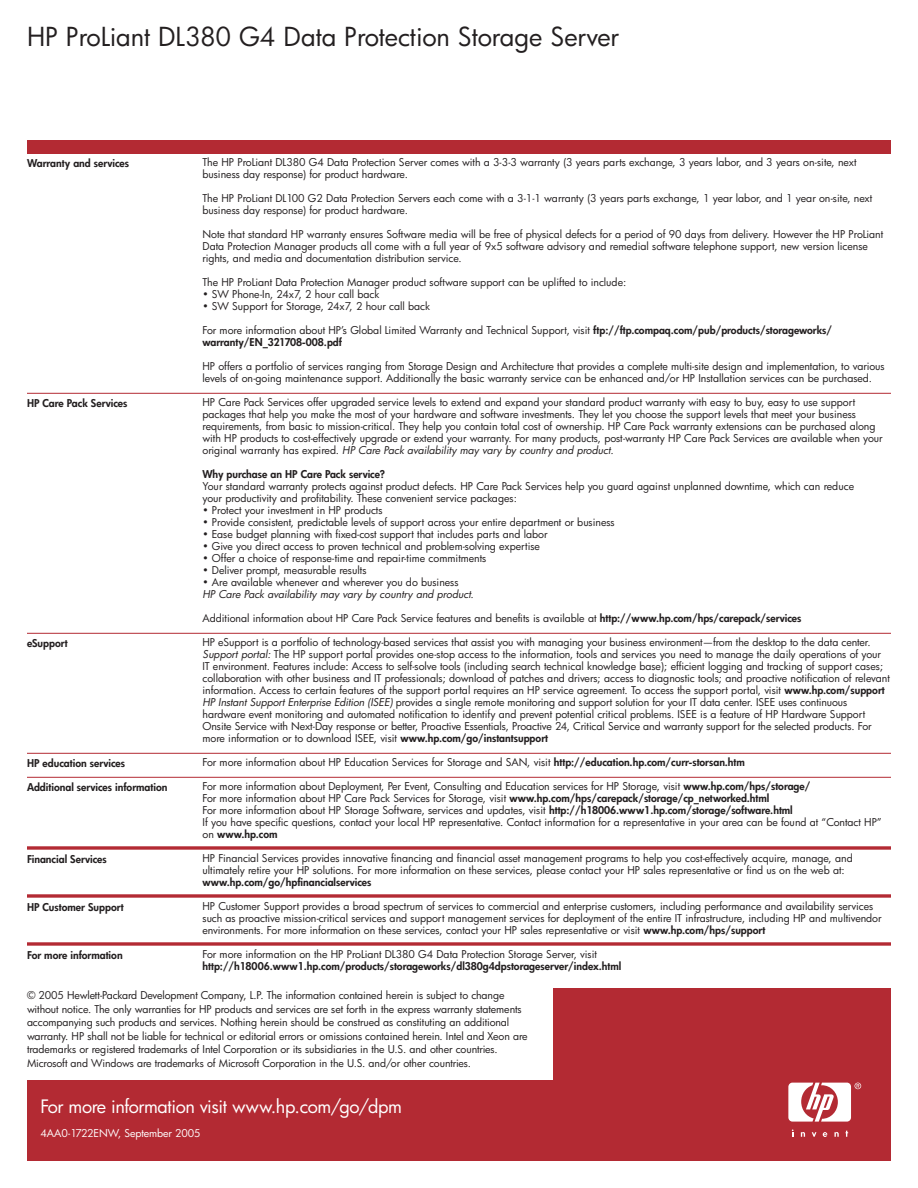
<style>
.page{position:relative;width:918px;height:1188px;background:#fff}
.page>*{position:absolute;margin:0;border:0;box-sizing:border-box;transform-origin:0 0}
.t1{font:25.5px "Futura";letter-spacing:-.005em;color:#231f20}
.t2{font:18px "Futura";letter-spacing:-.02em;color:#fff}
.t3{font:10.5px/12px "Futura";letter-spacing:-.005em;color:#231f20}
.t4{font:800 10.5px "Futura";color:#231f20}
.t5{font:italic 10.5px "Futura";color:#231f20}
.t6{font:10.5px "Futura";letter-spacing:-.005em;color:#fff}
.s1{font-weight:800}
.s2{font-style:italic}
</style>
<div class="page">
<hr style="left:27px;top:393px;width:864px;height:1px;background:#b32a33">
<hr style="left:27px;top:633px;width:864px;height:1px;background:#b32a33">
<hr style="left:27px;top:753px;width:864px;height:1px;background:#b32a33">
<hr style="left:27px;top:777px;width:864px;height:1px;background:#b32a33">
<svg style="left:27px;top:846px;width:864px;height:4px"></svg>
<svg style="left:27px;top:894px;width:864px;height:4px"></svg>
<svg style="left:27px;top:942px;width:864px;height:4px"></svg>
<div style="left:554px;top:988px;width:337px;height:94px;background:#b32a33"></div>
<div style="left:27px;top:1080px;width:864px;height:81px;background:#b32a33"></div>
<div style="left:27px;top:140px;width:864px;height:14px;background:#b32a33"></div>
<svg style="left:812px;top:1132px;width:4px;height:5px"></svg>
<svg style="left:801px;top:1132px;width:4px;height:5px"></svg>
<svg style="left:834px;top:1132px;width:5px;height:5px"></svg>
<svg style="left:792px;top:1129px;width:2px;height:8px"></svg>
<svg style="left:846px;top:1131px;width:2px;height:6px"></svg>
<svg style="left:823px;top:1132px;width:4px;height:5px"></svg>
<svg style="left:788px;top:1083px;width:73px;height:39px"></svg>
<h1 class="t1" style="left:27px;top:25px;width:594px">HP ProLiant DL380 G4 Data Protection Storage Server</h1>
<p class="t4" style="left:27px;top:158px;width:104px">Warranty and services</p>
<p class="t4" style="left:27px;top:398px;width:102px">HP Care Pack Services</p>
<p class="t4" style="left:27px;top:638px;width:42px">eSupport</p>
<p class="t4" style="left:27px;top:758px;width:100px">HP education services</p>
<p class="t4" style="left:27px;top:782px;width:142px">Additional services information</p>
<p class="t4" style="left:27px;top:854px;width:81px">Financial Services</p>
<p class="t4" style="left:27px;top:902px;width:98px">HP Customer Support</p>
<p class="t4" style="left:27px;top:950px;width:97px">For more information</p>
<p class="t3" style="left:203px;top:157px;width:656px">The HP ProLiant DL380 G4 Data Protection Server comes with a 3-3-3 warranty (3 years parts exchange, 3 years labor, and 3 years on-site, next business day response) for product hardware.</p>
<p class="t3" style="left:203px;top:193px;width:671px">The HP ProLiant DL100 G2 Data Protection Servers each come with a 3-1-1 warranty (3 years parts exchange, 1 year labor, and 1 year on-site, next business day response) for product hardware.</p>
<p class="t3" style="left:203px;top:229px;width:682px">Note that standard HP warranty ensures Software media will be free of physical defects for a period of 90 days from delivery. However the HP ProLiant<br>Data Protection Manager products all come with a full year of 9x5 software advisory and remedial software telephone support, new version license rights, and media and documentation distribution service.</p>
<p class="t3" style="left:203px;top:277px;width:425px">The HP ProLiant Data Protection Manager product software support can be uplifted to include:</p>
<p class="t3" style="left:203px;top:289px;width:178px">• SW Phone-In, 24x7, 2 hour call back</p>
<p class="t3" style="left:203px;top:301px;width:229px">• SW Support for Storage, 24x7, 2 hour call back</p>
<p class="t3" style="left:203px;top:325px;width:631px">For more information about HP’s Global Limited Warranty and Technical Support, visit <span class="s1">ftp://ftp.compaq.com/pub/products/storageworks/ warranty/EN_321708-008.pdf</span></p>
<p class="t3" style="left:203px;top:361px;width:684px">HP offers a portfolio of services ranging from Storage Design and Architecture that provides a complete multi-site design and implementation, to various levels of on-going maintenance support. Additionally the basic warranty service can be enhanced and/or HP Installation services can be purchased.</p>
<p class="t3" style="left:203px;top:397px;width:682px">HP Care Pack Services offer upgraded service levels to extend and expand your standard product warranty with easy to buy, easy to use support packages that help you make the most of your hardware and software investments. They let you choose the support levels that meet your business requirements, from basic to mission-critical. They help you contain total cost of ownership. HP Care Pack warranty extensions can be purchased along with HP products to cost-effectively upgrade or extend your warranty. For many products, post-warranty HP Care Pack Services are available when your original warranty has expired. <span class="s2">HP Care Pack availability may vary by country and product.</span></p>
<p class="t4" style="left:203px;top:470px;width:184px">Why purchase an HP Care Pack service?</p>
<p class="t3" style="left:203px;top:481px;width:653px">Your standard warranty protects against product defects. HP Care Pack Services help you guard against unplanned downtime, which can reduce your productivity and profitability. These convenient service packages:</p>
<p class="t3" style="left:203px;top:505px;width:182px">• Protect your investment in HP products</p>
<p class="t3" style="left:203px;top:517px;width:414px">• Provide consistent, predictable levels of support across your entire department or business</p>
<p class="t3" style="left:203px;top:529px;width:347px">• Ease budget planning with fixed-cost support that includes parts and labor</p>
<p class="t3" style="left:203px;top:541px;width:339px">• Give you direct access to proven technical and problem-solving expertise</p>
<p class="t3" style="left:203px;top:553px;width:286px">• Offer a choice of response-time and repair-time commitments</p>
<p class="t3" style="left:203px;top:565px;width:166px">• Deliver prompt, measurable results</p>
<p class="t3" style="left:203px;top:577px;width:258px">• Are available whenever and wherever you do business</p>
<p class="t5" style="left:203px;top:590px;width:273px">HP Care Pack availability may vary by country and product.</p>
<p class="t3" style="left:203px;top:613px;width:600px">Additional information about HP Care Pack Service features and benefits is available at <span class="s1">http://www.hp.com/hps/carepack/services</span></p>
<p class="t3" style="left:202px;top:637px;width:689px">HP eSupport is a portfolio of technology-based services that assist you with managing your business environment—from the desktop to the data center.<br><span class="s2">Support portal:</span> The HP support portal provides one-stop access to the information, tools and services you need to manage the daily operations of your IT environment. Features include: Access to self-solve tools (including search technical knowledge base); efficient logging and tracking of support cases; collaboration with other business and IT professionals; download of patches and drivers; access to diagnostic tools; and proactive notification of relevant information. Access to certain features of the support portal requires an HP service agreement. To access the support portal, visit <span class="s1">www.hp.com/support </span><span class="s2">HP Instant Support Enterprise Edition (ISEE)</span> provides a single remote monitoring and support solution for your IT data center. ISEE uses continuous hardware event monitoring and automated notification to identify and prevent potential critical problems. ISEE is a feature of HP Hardware Support Onsite Service with Next-Day response or better, Proactive Essentials, Proactive 24, Critical Service and warranty support for the selected products. For more information or to download ISEE, visit <span class="s1">www.hp.com/go/instantsupport</span></p>
<p class="t3" style="left:202px;top:757px;width:544px">For more information about HP Education Services for Storage and SAN, visit <span class="s1">http://education.hp.com/curr-storsan.htm</span></p>
<p class="t3" style="left:202px;top:781px;width:681px">For more information about Deployment, Per Event, Consulting and Education services for HP Storage, visit <span class="s1">www.hp.com/hps/storage/<br></span>For more information about HP Care Pack Services for Storage, visit <span class="s1">www.hp.com/hps/carepack/storage/cp_networked.html<br></span>For more information about HP Storage Software, services and updates, visit <span class="s1">http://h18006.www1.hp.com/storage/software.html<br></span>If you have specific questions, contact your local HP representative. Contact information for a representative in your area can be found at “Contact HP” on <span class="s1">www.hp.com</span></p>
<p class="t3" style="left:202px;top:853px;width:652px">HP Financial Services provides innovative financing and financial asset management programs to help you cost-effectively acquire, manage, and ultimately retire your HP solutions. For more information on these services, please contact your HP sales representative or find us on the web at:</p>
<p class="t4" style="left:202px;top:878px;width:170px">www.hp.com/go/hpfinancialservices</p>
<p class="t3" style="left:202px;top:901px;width:681px">HP Customer Support provides a broad spectrum of services to commercial and enterprise customers, including performance and availability services such as proactive mission-critical services and support management services for deployment of the entire IT infrastructure, including HP and multivendor environments. For more information on these services, contact your HP sales representative or visit <span class="s1">www.hp.com/hps/support</span></p>
<p class="t3" style="left:202px;top:949px;width:396px">For more information on the HP ProLiant DL380 G4 Data Protection Storage Server, visit</p>
<p class="t4" style="left:202px;top:962px;width:420px">http://h18006.www1.hp.com/products/storageworks/dl380g4dpstorageserver/index.html</p>
<p class="t3" style="left:27px;top:989px;width:502px;line-height:13.5px">© 2005 Hewlett-Packard Development Company, L.P. The information contained herein is subject to change without notice. The only warranties for HP products and services are set forth in the express warranty statements accompanying such products and services. Nothing herein should be construed as constituting an additional warranty. HP shall not be liable for technical or editorial errors or omissions contained herein. Intel and Xeon are trademarks or registered trademarks of Intel Corporation or its subsidiaries in the U.S. and other countries.<br>Microsoft and Windows are trademarks of Microsoft Corporation in the U.S. and/or other countries.</p>
<h2 class="t2" style="left:40px;top:1098px;width:363px">For more information visit www.hp.com/go/dpm</h2>
<p class="t6" style="left:40px;top:1129px;width:162px">4AA0-1722ENW, September 2005</p>
</div>
